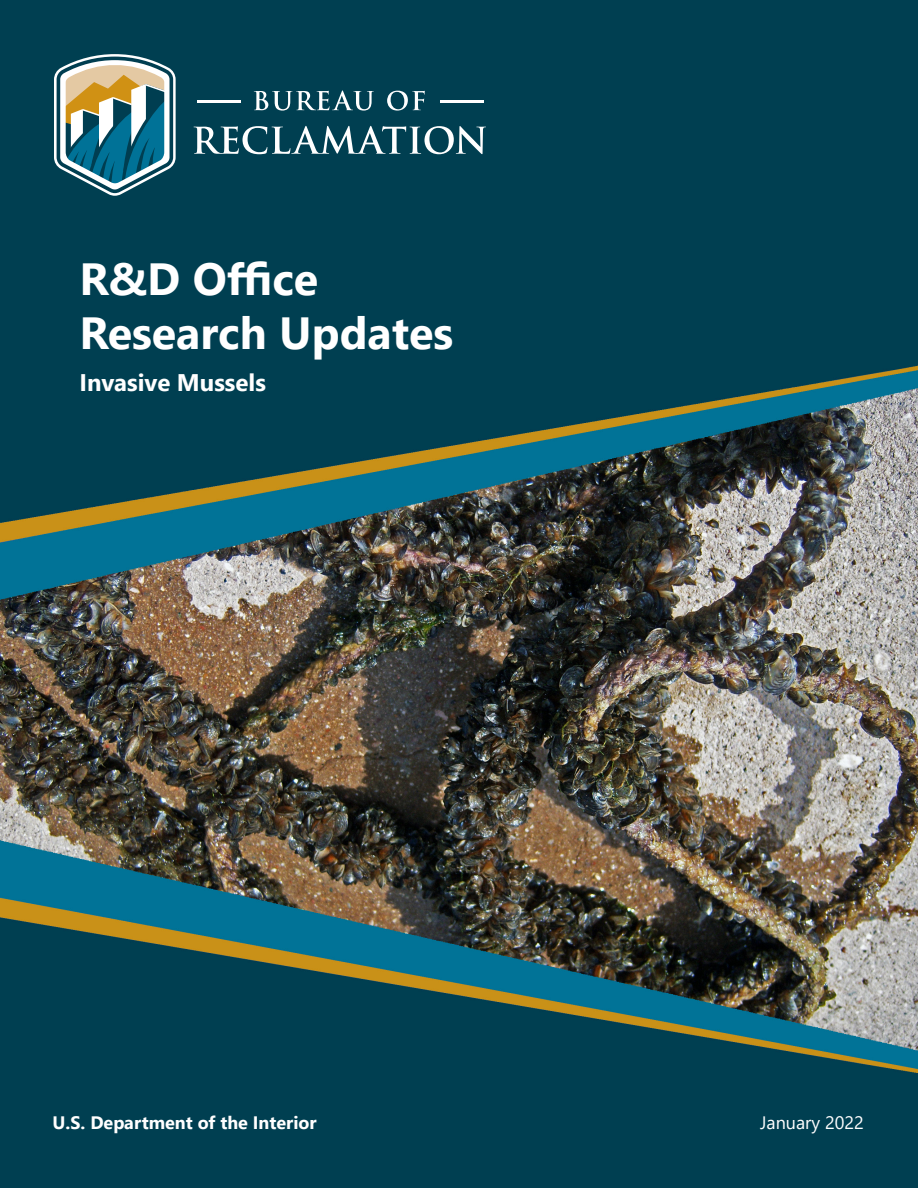
<style>
.page{position:relative;width:918px;height:1188px;background:#fff}
.page>*{position:absolute;margin:0;border:0;box-sizing:border-box;transform-origin:0 0}
.t1{font:700 45px/54px "Segoe UI";color:#fff}
.t2{font:700 24px "Segoe UI";color:#fff}
.t3{font:700 18px "Segoe UI";color:#fff}
.t4{font:18px "Segoe UI";color:#fff}
</style>
<div class="page">
<img style="left:0;top:0;width:918px;height:1188px">
<hr style="left:197px;top:101px;width:43px;height:2px;background:#fff">
<hr style="left:440px;top:101px;width:43px;height:2px;background:#fff">
<svg style="left:194px;top:126px;width:292px;height:28px"></svg>
<svg style="left:254px;top:90px;width:120px;height:21px"></svg>
<svg style="left:387px;top:91px;width:38px;height:20px"></svg>
<svg style="left:54px;top:54px;width:122px;height:142px"></svg>
<p class="t1" style="left:80px;top:248px;width:375px">R&amp;D Office<br>Research Updates</p>
<p class="t2" style="left:80px;top:360px;width:188px">Invasive Mussels</p>
<p class="t3" style="left:52px;top:1106px;width:266px">U.S. Department of the Interior</p>
<p class="t4" style="left:760px;top:1105px;width:105px">January 2022</p>
</div>
